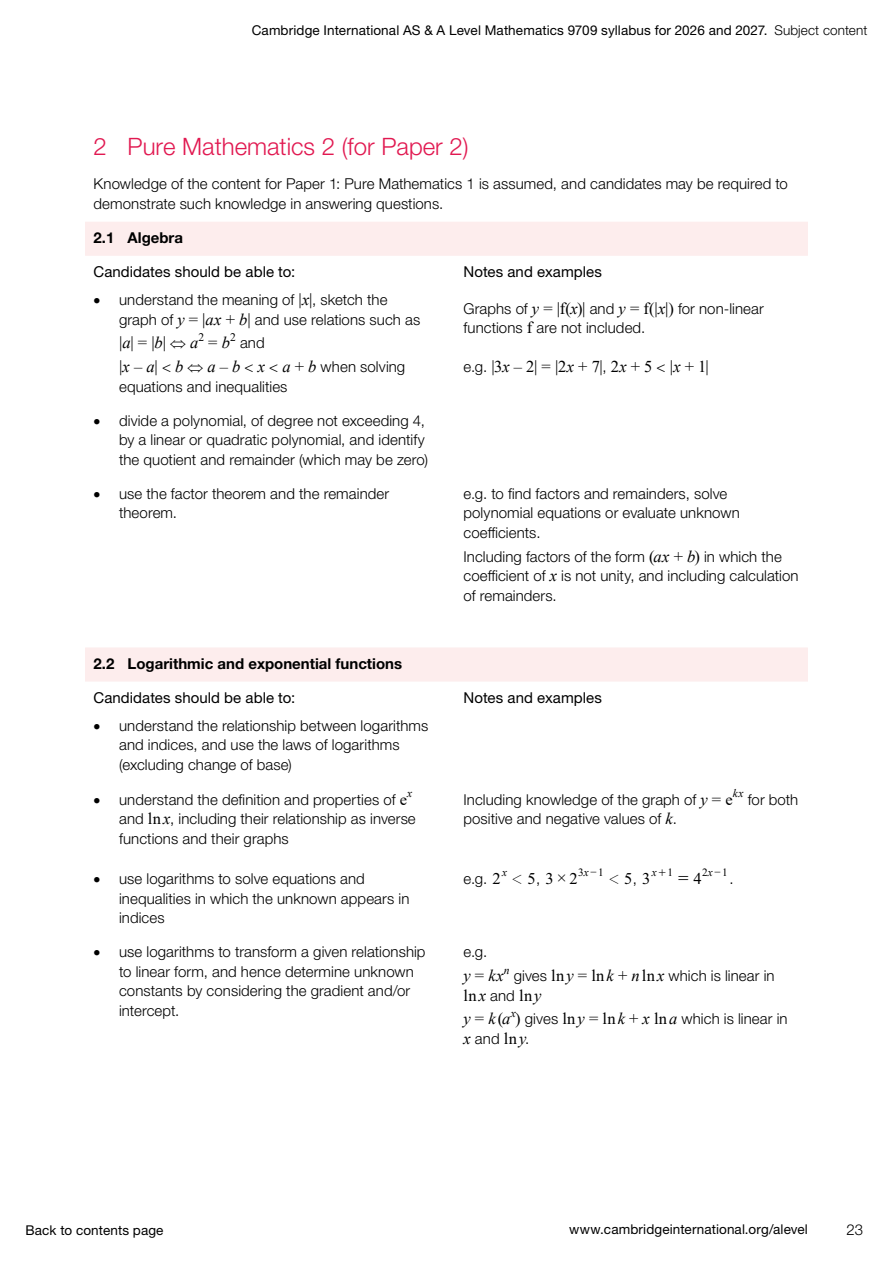
<style>
.page{position:relative;width:893px;height:1263px;background:#fff}
.page>*{position:absolute;margin:0;border:0;box-sizing:border-box;transform-origin:0 0}
.t1{font:300 24px "Helvetica Neue LTW1 G";color:#e11951}
.t2{font:16.5px "Times New Roman";color:#000}
.t3{font:16.5px "MM Greek";color:#000}
.t4{font:300 15px/19.5px "Helvetica Neue LTW1 G";letter-spacing:.005em;color:#000}
.t5{font:15px "Helvetica Neue LTW1 G";letter-spacing:.005em;color:#000}
.t6{font:700 15px "Helvetica Neue LTW1 G";color:#000}
.t7{font:13.5px "Helvetica Neue LTW1 G";letter-spacing:.01em;color:#000}
.t8{font:13.5px "MM Binary";color:#000}
.t9{font:13.5px "MM Extra";color:#000}
.t10{font:italic 11.55px "Times New Roman";color:#000}
.t11{font:11.55px "Times New Roman";color:#000}
.t12{font:11.25px "Times New Roman";color:#000}
.t13{font:italic 11.25px "Times New Roman";color:#000}
.s1{font-weight:300}
.s2{font-family:"Times New Roman";font-weight:400;font-style:italic;font-size:16.5px}
.s3{font-family:"Times New Roman";font-weight:400;font-size:16.5px}
.s4{font-style:italic}
.s5{font-family:"MM Greek";font-style:normal}
.s6{font-style:normal}
.s7{font-family:"MM Extra";font-size:13.5px}
.s8{font-family:"Helvetica Neue LTW1 G";font-weight:300;font-size:15px}
.s9{font-family:"Times New Roman"}
</style>
<div class="page">
<svg style="left:85px;top:222px;width:723px;height:460px"></svg>
<p class="t7" style="left:252px;top:22px;width:617px">Cambridge International AS &amp; A Level Mathematics 9709 syllabus for 2026 and 2027. <span class="s1">Subject content</span></p>
<h1 class="t1" style="left:94px;top:132px;width:377px">2 Pure Mathematics 2 (for Paper 2)</h1>
<p class="t4" style="left:94px;top:174px;width:696px">Knowledge of the content for Paper 1: Pure Mathematics 1 is assumed, and candidates may be required to demonstrate such knowledge in answering questions.</p>
<p class="t6" style="left:94px;top:228px;width:91px">2.1 Algebra</p>
<p class="t5" style="left:94px;top:263px;width:203px">Candidates should be able to:</p>
<p class="t4" style="left:119px;top:290px;width:303px;text-indent:-26px">• understand the meaning of |<span class="s2">x</span>|, sketch the graph of <span class="s2">y</span> <span class="s3">=</span> |<span class="s2">ax</span> <span class="s3">+</span> <span class="s2">b</span>| and use relations such as</p>
<p class="t4" style="left:119px;top:333px;width:81px">|<span class="s2">a</span>| <span class="s3">=</span> |<span class="s2">b</span>| ⇔ <span class="s2">a</span></p>
<p class="t11" style="left:198px;top:329px;width:7px">2</p>
<p class="t2" style="left:208px;top:331px;width:23px">= <span class="s4">b</span></p>
<p class="t11" style="left:230px;top:329px;width:7px">2</p>
<p class="t5" style="left:463px;top:263px;width:140px">Notes and examples</p>
<p class="t4" style="left:463px;top:298px;width:302px">Graphs of <span class="s2">y</span> <span class="s3">=</span> |<span class="s3">f(</span><span class="s2">x</span><span class="s3">)</span>| and <span class="s2">y</span> <span class="s3">= f(</span>|<span class="s2">x</span>|<span class="s3">)</span> for non-linear functions <span class="s3">f</span> are not included.</p>
<p class="t4" style="left:463px;top:357px;width:247px">e.g. |<span class="s3">3</span><span class="s2">x</span> <span class="s3">– 2</span>| <span class="s3">=</span> |<span class="s3">2</span><span class="s2">x</span> <span class="s3">+ 7</span>|, <span class="s3">2</span><span class="s2">x</span> <span class="s3">+ 5</span> &lt; |<span class="s2">x</span> <span class="s3">+ 1</span>|</p>
<p class="t4" style="left:119px;top:331px;width:288px;line-height:23.7px;text-indent:121px">and<br>|<span class="s2">x</span> <span class="s3">–</span> <span class="s2">a</span>| &lt; <span class="s2">b</span> ⇔ <span class="s2">a</span> <span class="s3">–</span> <span class="s2">b</span> &lt; <span class="s2">x</span> &lt; <span class="s2">a</span> <span class="s3">+</span> <span class="s2">b</span> when solving</p>
<p class="t4" style="left:119px;top:376px;width:170px">equations and inequalities</p>
<p class="t4" style="left:119px;top:411px;width:310px;text-indent:-26px">• divide a polynomial, of degree not exceeding 4, by a linear or quadratic polynomial, and identify the quotient and remainder (which may be zero)</p>
<p class="t4" style="left:119px;top:484px;width:272px;text-indent:-26px">• use the factor theorem and the remainder theorem.</p>
<p class="t4" style="left:463px;top:484px;width:278px">e.g. to find factors and remainders, solve polynomial equations or evaluate unknown coefficients.</p>
<p class="t4" style="left:463px;top:546px;width:337px">Including factors of the form <span class="s3">(</span><span class="s2">ax</span> <span class="s3">+</span> <span class="s2">b</span><span class="s3">)</span> in which the coefficient of <span class="s2">x</span> is not unity, and including calculation of remainders.</p>
<p class="t6" style="left:94px;top:654px;width:310px">2.2 Logarithmic and exponential functions</p>
<p class="t5" style="left:94px;top:688px;width:203px">Candidates should be able to:</p>
<p class="t4" style="left:119px;top:716px;width:311px;text-indent:-26px">• understand the relationship between logarithms and indices, and use the laws of logarithms (excluding change of base)</p>
<p class="t4" style="left:94px;top:790px;width:315px">• understand the definition and properties of <span class="s3">e</span></p>
<p class="t10" style="left:407px;top:785px;width:7px">x</p>
<p class="t4" style="left:119px;top:809px;width:298px">and <span class="s3">ln</span><span class="s2">x</span>, including their relationship as inverse functions and their graphs</p>
<p class="t5" style="left:463px;top:688px;width:140px">Notes and examples</p>
<p class="t10" style="left:733px;top:785px;width:12px">kx</p>
<p class="t4" style="left:463px;top:790px;width:271px">Including knowledge of the graph of <span class="s2">y</span> <span class="s3">= e</span></p>
<p class="t4" style="left:748px;top:790px;width:52px">for both</p>
<p class="t4" style="left:463px;top:809px;width:215px">positive and negative values of <span class="s2">k</span>.</p>
<p class="t12" style="left:578px;top:866px;width:27px">3<span class="s4">x</span>−1</p>
<p class="t13" style="left:652px;top:865px;width:23px">x<span class="s5">+</span><span class="s6">1</span></p>
<p class="t12" style="left:702px;top:866px;width:27px">2<span class="s4">x</span>−1</p>
<p class="t13" style="left:502px;top:865px;width:6px">x</p>
<p class="t2" style="left:512px;top:868px;width:68px"><span class="s7">1</span><span class="s8">,</span> 32</p>
<p class="t2" style="left:624px;top:868px;width:28px">5<span class="s8">,</span> 3</p>
<p class="t8" style="left:557px;top:871px;width:11px">#</p>
<p class="t9" style="left:608px;top:870px;width:13px">1</p>
<p class="t3" style="left:678px;top:869px;width:25px">= <span class="s9">4</span></p>
<p class="t4" style="left:119px;top:869px;width:292px;text-indent:-26px">• use logarithms to solve equations and inequalities in which the unknown appears in indices</p>
<p class="t4" style="left:463px;top:869px;width:39px">e.g. <span class="s3">2</span></p>
<p class="t2" style="left:527px;top:868px;width:10px">5</p>
<p class="t4" style="left:730px;top:869px;width:6px">.</p>
<p class="t4" style="left:119px;top:942px;width:308px;text-indent:-26px">• use logarithms to transform a given relationship to linear form, and hence determine unknown constants by considering the gradient and/or intercept.</p>
<p class="t4" style="left:463px;top:940px;width:313px;line-height:23.7px">e.g.<br><span class="s2">y</span> <span class="s3">=</span> <span class="s2">kx</span><sup>n</sup> gives <span class="s3">ln</span><span class="s2">y</span> <span class="s3">= ln</span><span class="s2">k</span> <span class="s3">+</span> <span class="s2">n</span><span class="s3">ln</span> <span class="s2">x</span> which is linear in</p>
<p class="t2" style="left:463px;top:983px;width:80px">ln<span class="s4">x</span> <span class="s8">and</span> ln<span class="s4">y</span></p>
<p class="t4" style="left:463px;top:1009px;width:326px"><span class="s2">y</span> <span class="s3">=</span> <span class="s2">k</span> <span class="s3">(</span><span class="s2">a</span><sup>x</sup><span class="s3">)</span> gives <span class="s3">ln</span><span class="s2">y</span> <span class="s3">= ln</span><span class="s2">k</span> <span class="s3">+</span> <span class="s2">x</span> <span class="s3">ln</span><span class="s2">a</span> which is linear in <span class="s2">x</span> and <span class="s3">ln</span><span class="s2">y</span>.</p>
<p class="t7" style="left:26px;top:1222px;width:140px">Back to contents page</p>
<p class="t7" style="left:569px;top:1221px;width:240px">www.cambridgeinternational.org/alevel</p>
<p class="t4" style="left:846px;top:1220px;width:18px">23</p>
</div>
